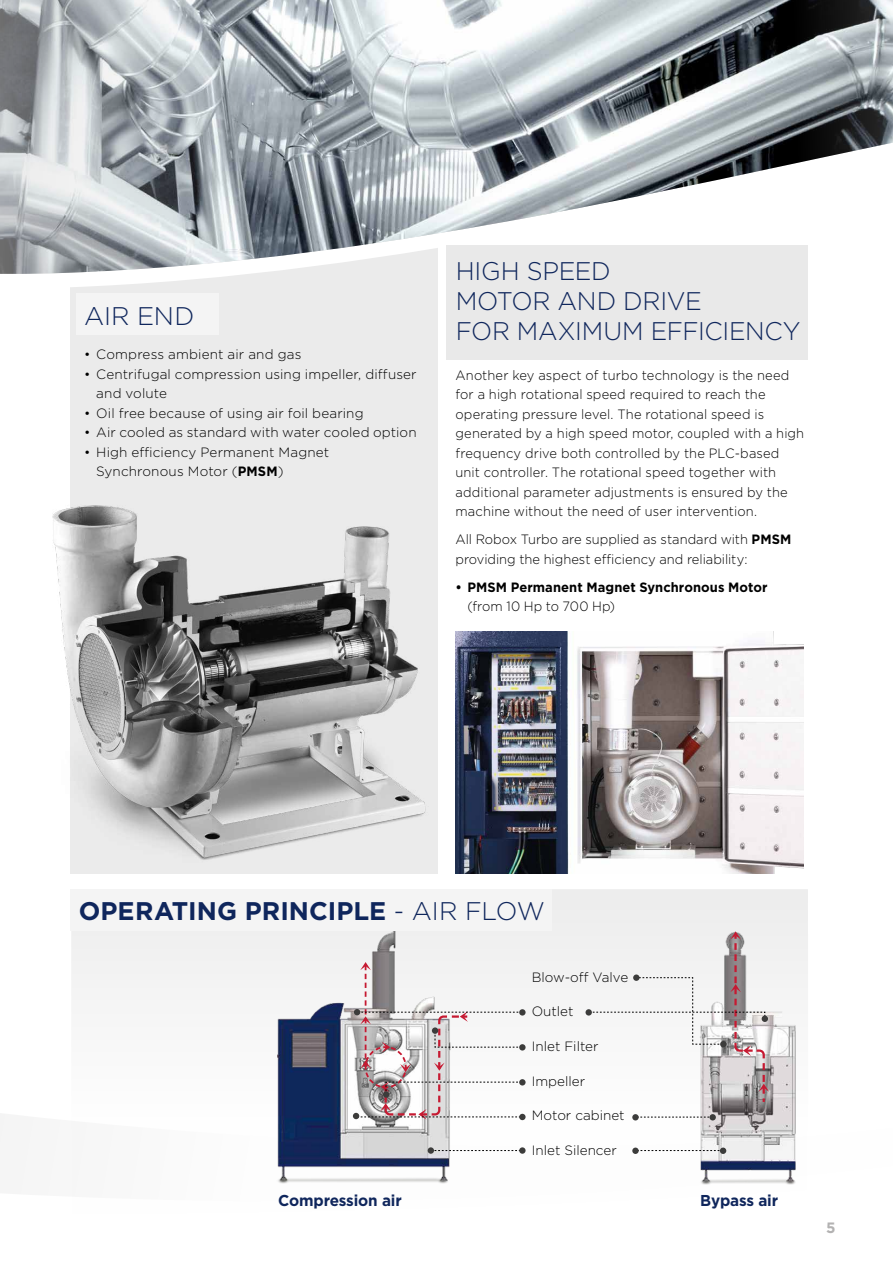
<style>
.page{position:relative;width:893px;height:1263px;background:#fff}
.page>*{position:absolute;margin:0;border:0;box-sizing:border-box;transform-origin:0 0}
.t1{font:300 25.5px/30px "Gotham";letter-spacing:-.01em;color:#0f265c}
.t2{font:700 25.5px "Gotham";letter-spacing:.005em;color:#0f265c}
.t3{font:700 15.75px "Gotham";letter-spacing:-.01em;color:#0f265c}
.t4{font:700 15px "Gotham";color:#b3b2b2}
.t5{font:300 13.5px/19.5px "Gotham";letter-spacing:.005em;color:#000;scale:.96 1}
.t6{font:300 13.5px/19.5px "Gotham";letter-spacing:.005em;color:#000}
.t7{font:700 13.5px "Gotham";letter-spacing:.005em;color:#000;scale:.96 1}
.s1{font-weight:700}
.s2{font-weight:300}
</style>
<div class="page">
<div style="left:70px;top:113px;width:367px;height:761px;background:#ebebeb"></div>
<div style="left:71px;top:889px;width:737px;height:111px;background:#f0f0f0"></div>
<img style="left:456px;top:631px;width:347px;height:243px">
<img style="left:270px;top:926px;width:538px;height:259px">
<svg style="left:353px;top:962px;width:172px;height:158px"></svg>
<div style="left:519px;top:1114px;width:7px;height:6px;background:#3c3c3b;border-radius:50%"></div>
<svg style="left:434px;top:1150px;width:85px;height:1px"></svg>
<div style="left:428px;top:1147px;width:6px;height:7px;background:#3c3c3b;border-radius:50%"></div>
<svg style="left:519px;top:1147px;width:7px;height:7px"></svg>
<img style="left:52px;top:488px;width:421px;height:379px">
<img style="left:0;top:0;width:893px;height:390px">
<div style="left:446px;top:245px;width:362px;height:114px;background:#e9e9e9"></div>
<svg style="left:590px;top:931px;width:179px;height:173px"></svg>
<div style="left:585px;top:1009px;width:7px;height:6px;background:#3c3c3b;border-radius:50%"></div>
<div style="left:762px;top:1015px;width:6px;height:7px;background:#3c3c3b;border-radius:50%"></div>
<svg style="left:639px;top:1117px;width:70px;height:1px"></svg>
<div style="left:632px;top:1114px;width:7px;height:6px;background:#3c3c3b;border-radius:50%"></div>
<div style="left:709px;top:1114px;width:7px;height:6px;background:#3c3c3b;border-radius:50%"></div>
<svg style="left:639px;top:1150px;width:81px;height:1px"></svg>
<div style="left:632px;top:1147px;width:7px;height:7px;background:#3c3c3b;border-radius:50%"></div>
<div style="left:720px;top:1147px;width:6px;height:7px;background:#3c3c3b;border-radius:50%"></div>
<div style="left:70px;top:889px;width:482px;height:42px;background:#f4f4f4"></div>
<div style="left:76px;top:294px;width:142px;height:41px;background:#f4f4f4"></div>
<h1 class="t1" style="left:84px;top:300px;width:112px">AIR END</h1>
<p class="t6" style="left:84px;top:344px;width:219px">• Compress ambient air and gas</p>
<p class="t6" style="left:96px;top:364px;width:322px;text-indent:-12px">• Centrifugal compression using impeller, diffuser and volute</p>
<p class="t6" style="left:84px;top:403px;width:281px">• Oil free because of using air foil bearing</p>
<p class="t6" style="left:84px;top:422px;width:334px">• Air cooled as standard with water cooled option</p>
<p class="t6" style="left:96px;top:442px;width:235px;text-indent:-12px">• High efficiency Permanent Magnet<br>Synchronous Motor (<span class="s1">PMSM</span>)</p>
<h1 class="t1" style="left:456px;top:256px;width:346px">HIGH SPEED<br>MOTOR AND DRIVE<br>FOR MAXIMUM EFFICIENCY</h1>
<p class="t5" style="left:455px;top:365px;width:365px">Another key aspect of turbo technology is the need for a high rotational speed required to reach the operating pressure level. The rotational speed is generated by a high speed motor, coupled with a high frequency drive both controlled by the PLC-based unit controller. The rotational speed together with additional parameter adjustments is ensured by the machine without the need of user intervention.</p>
<p class="t5" style="left:455px;top:529px;width:351px">All Robox Turbo are supplied as standard with <span class="s1">PMSM </span>providing the highest efficiency and reliability:</p>
<p class="t7" style="left:455px;top:578px;width:327px">• PMSM Permanent Magnet Synchronous Motor</p>
<p class="t5" style="left:467px;top:596px;width:155px">(from 10 Hp to 700 Hp)</p>
<h1 class="t2" style="left:79px;top:894px;width:468px">OPERATING PRINCIPLE <span class="s2">- AIR FLOW</span></h1>
<p class="t6" style="left:532px;top:967px;width:98px">Blow-off Valve</p>
<p class="t6" style="left:532px;top:1001px;width:43px">Outlet</p>
<p class="t6" style="left:532px;top:1036px;width:68px">Inlet Filter</p>
<p class="t6" style="left:532px;top:1071px;width:55px">Impeller</p>
<p class="t6" style="left:532px;top:1105px;width:94px">Motor cabinet</p>
<p class="t6" style="left:532px;top:1140px;width:86px">Inlet Silencer</p>
<p class="t3" style="left:278px;top:1190px;width:125px">Compression air</p>
<p class="t3" style="left:700px;top:1190px;width:79px">Bypass air</p>
<p class="t4" style="left:826px;top:1218px;width:11px">5</p>
</div>
